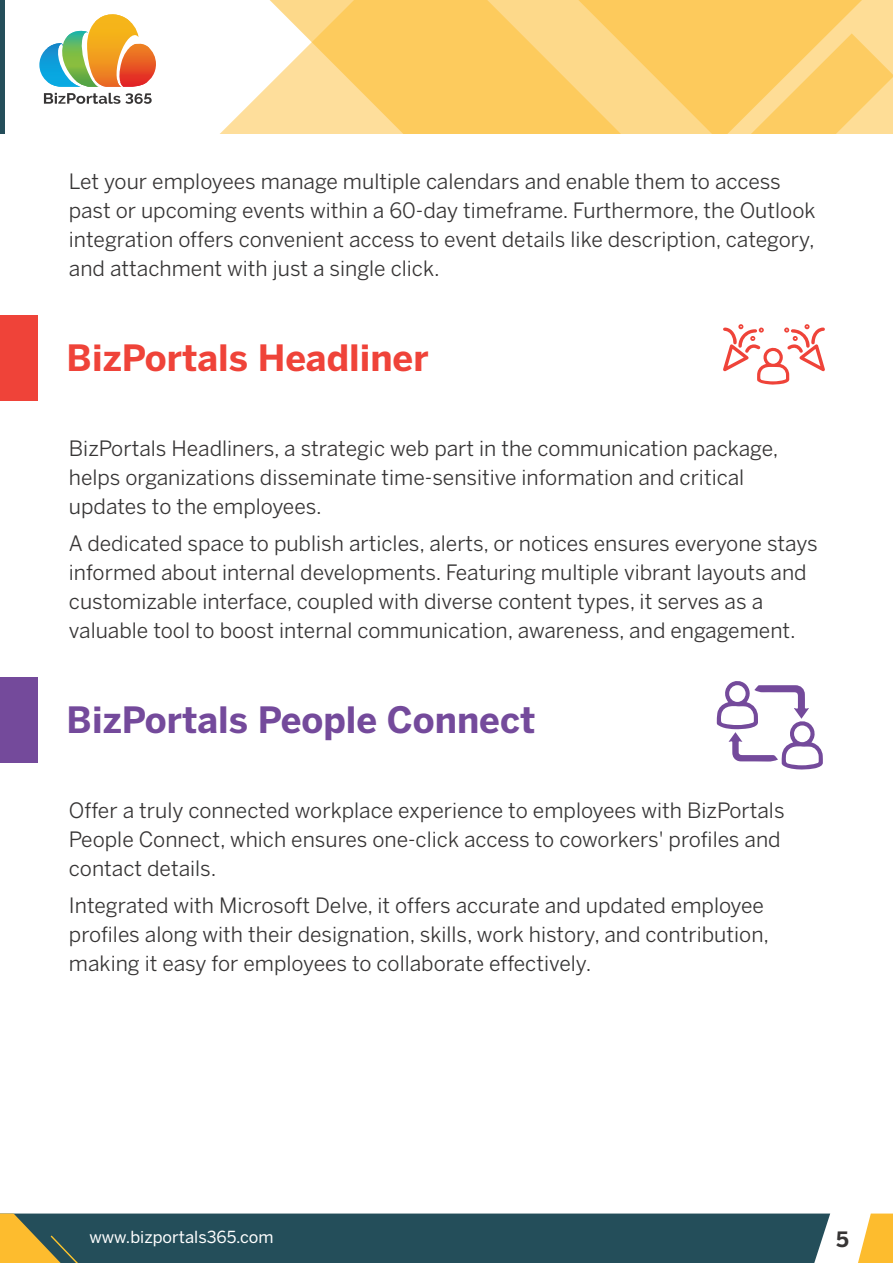
<style>
.page{position:relative;width:893px;height:1263px;background:#fff}
.page>*{position:absolute;margin:0;border:0;box-sizing:border-box;transform-origin:0 0}
.t1{font:700 36px "Benton Sans";color:#744a9b}
.t2{font:700 36px "Benton Sans";color:#ef4339}
.t3{font:21px/29.2px "Benton Sans";color:#373535}
.t4{font:700 21px "Benton Sans";color:#373535}
.t5{font:16.5px "Benton Sans";color:#fff}
</style>
<div class="page">
<svg style="left:783px;top:0;width:110px;height:33px;background:#fdd275"></svg>
<svg style="left:783px;top:33px;width:110px;height:101px;background:#fdd173"></svg>
<svg style="left:79px;top:0;width:704px;height:134px;fill:#fdcc62"></svg>
<svg style="left:44px;top:93px;width:108px;height:11px"></svg>
<img style="left:39px;top:43px;width:20px;height:44px">
<img style="left:59px;top:31px;width:28px;height:56px">
<div style="left:87px;top:12px;width:52px;height:10px;background:#fff"></div>
<img style="left:87px;top:14px;width:52px;height:73px">
<svg style="left:116px;top:42px;width:40px;height:2px"></svg>
<img style="left:116px;top:44px;width:40px;height:43px">
<div style="left:0;top:0;width:5px;height:134px;background:#244e5a"></div>
<svg style="left:0;top:1213px;width:830px;height:50px;background:#32565a"></svg>
<svg style="left:858px;top:1213px;width:35px;height:50px"></svg>
<div style="left:0;top:315px;width:37px;height:85px;background:#ef4339"></div>
<svg style="left:723px;top:324px;width:102px;height:61px"></svg>
<div style="left:0;top:677px;width:37px;height:85px;background:#744a9b"></div>
<svg style="left:717px;top:681px;width:106px;height:89px"></svg>
<p class="t3" style="left:69px;top:168px;width:748px">Let your employees manage multiple calendars and enable them to access past or upcoming events within a 60-day timeframe. Furthermore, the Outlook integration offers convenient access to event details like description, category, and attachment with just a single click.</p>
<h1 class="t2" style="left:67px;top:344px;width:364px">BizPortals Headliner</h1>
<p class="t3" style="left:69px;top:435px;width:711px">BizPortals Headliners, a strategic web part in the communication package, helps organizations disseminate time-sensitive information and critical updates to the employees.</p>
<p class="t3" style="left:69px;top:530px;width:750px">A dedicated space to publish articles, alerts, or notices ensures everyone stays informed about internal developments. Featuring multiple vibrant layouts and customizable interface, coupled with diverse content types, it serves as a valuable tool to boost internal communication, awareness, and engagement.</p>
<h1 class="t1" style="left:67px;top:706px;width:470px">BizPortals People Connect</h1>
<p class="t3" style="left:69px;top:798px;width:717px">Offer a truly connected workplace experience to employees with BizPortals<br>People Connect, which ensures one-click access to coworkers' profiles and contact details.</p>
<p class="t3" style="left:69px;top:893px;width:702px">Integrated with Microsoft Delve, it offers accurate and updated employee profiles along with their designation, skills, work history, and contribution, making it easy for employees to collaborate effectively.</p>
<p class="t5" style="left:89px;top:1231px;width:186px">www.bizportals365.com</p>
<p class="t4" style="left:836px;top:1231px;width:14px">5</p>
</div>
